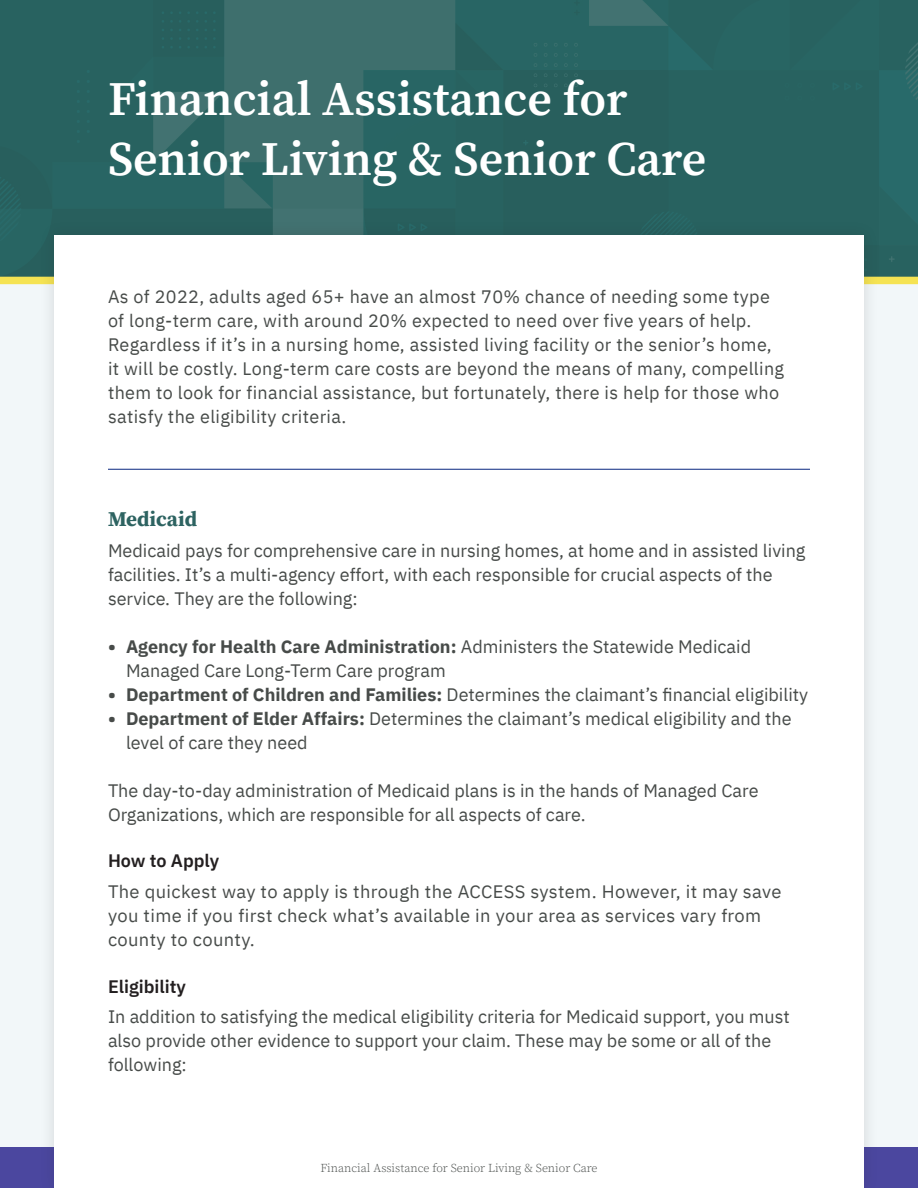
<style>
.page{position:relative;width:918px;height:1188px;background:#f2f7f9}
.page>*{position:absolute;margin:0;border:0;box-sizing:border-box;transform-origin:0 0}
.t1{font:600 48px/60px "Source Serif Pro";color:#fff}
.t2{font:700 21px "Source Serif Pro";color:#2d6361}
.t3{font:18px/24px "IBM Plex Sans";color:#474b49}
.t4{font:18px/24px "IBM Plex Sans";letter-spacing:.02em;color:#474b49}
.t5{font:600 18px "IBM Plex Sans";color:#231f20}
.t6{font:300 12px "Source Serif Pro";color:#474b49}
.s1{font-weight:700}
</style>
<div class="page">
<svg style="left:0;top:0;width:918px;height:277px;background:#2c6462"></svg>
<div style="left:0;top:277px;width:918px;height:7px;background:#f5e353"></div>
<div style="left:0;top:1148px;width:918px;height:40px;background:#4b479f"></div>
<div style="left:39px;top:220px;width:841px;height:968px;background:#231f20;opacity:.15"></div>
<div style="left:54px;top:235px;width:810px;height:953px;background:#fff"></div>
<hr style="left:108px;top:469px;width:702px;height:1px;background:#253f8e">
<h1 class="t1" style="left:108px;top:69px;width:600px">Financial Assistance for<br>Senior Living &amp; Senior Care</h1>
<p class="t4" style="left:108px;top:284px;width:678px">As of 2022, adults aged 65+ have an almost 70% chance of needing some type of long-term care, with around 20% expected to need over five years of help.<br>Regardless if it’s in a nursing home, assisted living facility or the senior’s home, it will be costly. Long-term care costs are beyond the means of many, compelling them to look for financial assistance, but fortunately, there is help for those who satisfy the eligibility criteria.</p>
<p class="t2" style="left:108px;top:505px;width:91px">Medicaid</p>
<p class="t3" style="left:108px;top:537px;width:699px">Medicaid pays for comprehensive care in nursing homes, at home and in assisted living facilities. It’s a multi-agency effort, with each responsible for crucial aspects of the service. They are the following:</p>
<p class="t3" style="left:126px;top:633px;width:627px;text-indent:-18px"><span class="s1">• Agency for Health Care Administration:</span> Administers the Statewide Medicaid<br>Managed Care Long-Term Care program</p>
<p class="t3" style="left:108px;top:681px;width:702px"><span class="s1">• Department of Children and Families:</span> Determines the claimant’s financial eligibility</p>
<p class="t3" style="left:126px;top:705px;width:667px;text-indent:-18px"><span class="s1">• Department of Elder Affairs:</span> Determines the claimant’s medical eligibility and the level of care they need</p>
<p class="t3" style="left:108px;top:777px;width:652px">The day-to-day administration of Medicaid plans is in the hands of Managed Care<br>Organizations, which are responsible for all aspects of care.</p>
<p class="t5" style="left:108px;top:847px;width:113px">How to Apply</p>
<p class="t4" style="left:108px;top:878px;width:675px">The quickest way to apply is through the ACCESS system. However, it may save you time if you first check what’s available in your area as services vary from county to county.</p>
<p class="t5" style="left:108px;top:972px;width:80px">Eligibility</p>
<p class="t3" style="left:108px;top:1004px;width:683px">In addition to satisfying the medical eligibility criteria for Medicaid support, you must also provide other evidence to support your claim. These may be some or all of the following:</p>
<p class="t6" style="left:320px;top:1160px;width:279px">Financial Assistance for Senior Living &amp; Senior Care</p>
</div>
